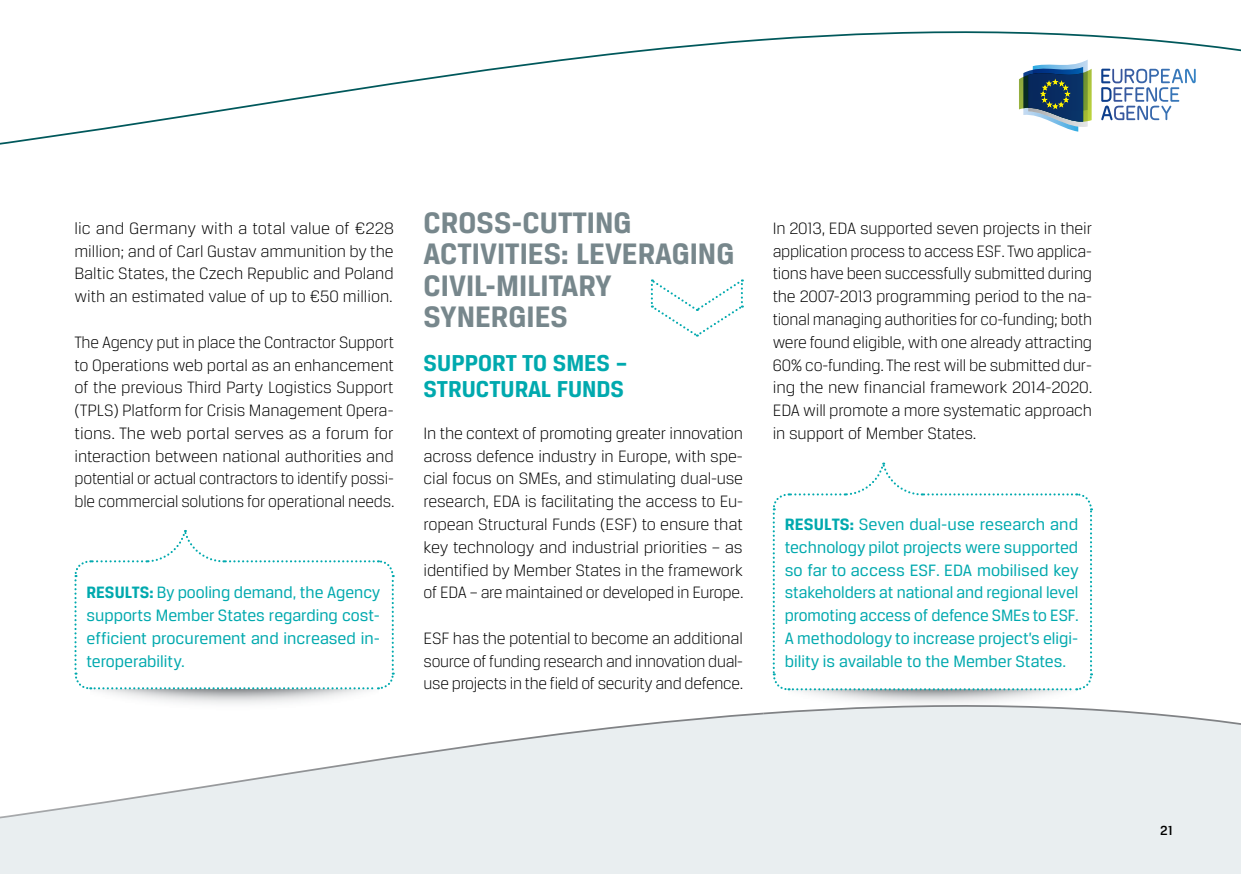
<style>
.page{position:relative;width:1241px;height:874px;background:#fff}
.page>*{position:absolute;margin:0;border:0;box-sizing:border-box;transform-origin:0 0}
.t1{font:700 31.5px/31.5px "Breuer Text";color:#77878c}
.t2{font:700 24.5px/26.2px "Breuer Text";color:#00a9ae}
.t3{font:300 17.5px/22.8px "Breuer Text";letter-spacing:-.01em;color:#000;text-align:justify}
.t4{font:17.5px/22.8px "Breuer Text";color:#00a9ae;text-align:justify}
.t5{font:700 17.5px "Breuer Text";color:#00a9ae}
.t6{font:500 14px "Breuer Text";color:#000}
.s1{font-weight:700}
</style>
<div class="page">
<svg style="left:765px;top:673px;width:475px;height:200px;background:#eaeef0"></svg>
<svg style="left:0;top:690px;width:765px;height:183px"></svg>
<svg style="left:761px;top:701px;width:479px;height:28px"></svg>
<svg style="left:0;top:31px;width:1240px;height:114px"></svg>
<svg style="left:1101px;top:69px;width:94px;height:51px"></svg>
<svg style="left:1018px;top:60px;width:73px;height:72px"></svg>
<svg style="left:74px;top:530px;width:321px;height:160px"></svg>
<svg style="left:771px;top:462px;width:321px;height:229px"></svg>
<svg style="left:650px;top:279px;width:93px;height:58px"></svg>
<p class="t3" style="left:74px;top:216px;width:321px">lic and Germany with a total value of €228 million; and of Carl Gustav ammunition by the Baltic States, the Czech Republic and Poland with an estimated value of up to €50 million.</p>
<p class="t3" style="left:74px;top:330px;width:321px">The Agency put in place the Contractor Support to Operations web portal as an enhancement of the previous Third Party Logistics Support (TPLS) Platform for Crisis Management Opera&shy;tions. The web portal serves as a forum for interaction between national authorities and potential or actual contractors to identify possi&shy;ble commercial solutions for operational needs.</p>
<p class="t4" style="left:86px;top:580px;width:295px;text-indent:45px"><span class="s1">TS:</span> By pooling demand, the Agency supports Member States regarding cost&shy;efficient procurement and increased in&shy;teroperability.</p>
<p class="t5" style="left:86px;top:582px;width:10px">RESUL</p>
<h1 class="t1" style="left:423px;top:206px;width:36px">CROSS</h1>
<h1 class="t1" style="left:423px;top:206px;width:178px;text-indent:88px">-CUTTING<br>ACTIVITIES: LEVERAGING<br>CIVIL-MILITARY<br>SYNERGIES</h1>
<h2 class="t2" style="left:423px;top:349px;width:28px">SUPPOR</h2>
<h2 class="t2" style="left:423px;top:349px;width:205px;text-indent:82px">T TO SMES –<br>STRUCTURAL</h2>
<h2 class="t2" style="left:556px;top:375px;width:14px">FUNDS</h2>
<p class="t3" style="left:423px;top:421px;width:321px">In the context of promoting greater innovation across defence industry in Europe, with spe&shy;cial focus on SMEs, and stimulating dual-use research, EDA is facilitating the access to Eu&shy;ropean Structural Funds (ESF) to ensure that key technology and industrial priorities – as identified by Member States in the framework of EDA – are maintained or developed in Europe.</p>
<p class="t3" style="left:423px;top:626px;width:321px">ESF has the potential to become an additional source of funding research and innovation dual&shy;use projects in the field of security and defence.</p>
<p class="t3" style="left:772px;top:216px;width:321px">In 2013, EDA supported seven projects in their application process to access ESF. Two applica&shy;tions have been successfully submitted during the 2007-2013 programming period to the na&shy;tional managing authorities for co-funding; both were found eligible, with one already attracting 60% co-funding. The rest will be submitted dur&shy;ing the new financial framework 2014-2020.<br>EDA will promote a more systematic approach in support of Member States.</p>
<p class="t4" style="left:784px;top:512px;width:295px;text-indent:47px"><span class="s1">TS:</span> Seven dual-use research and technology pilot projects were supported so far to access ESF. EDA mobilised key stakeholders at national and regional level promoting access of defence SMEs to ESF.<br>A methodology to increase project’s eligi&shy;bility is available to the Member States.</p>
<p class="t5" style="left:784px;top:514px;width:11px">RESUL</p>
<p class="t6" style="left:1159px;top:822px;width:14px">21</p>
</div>
